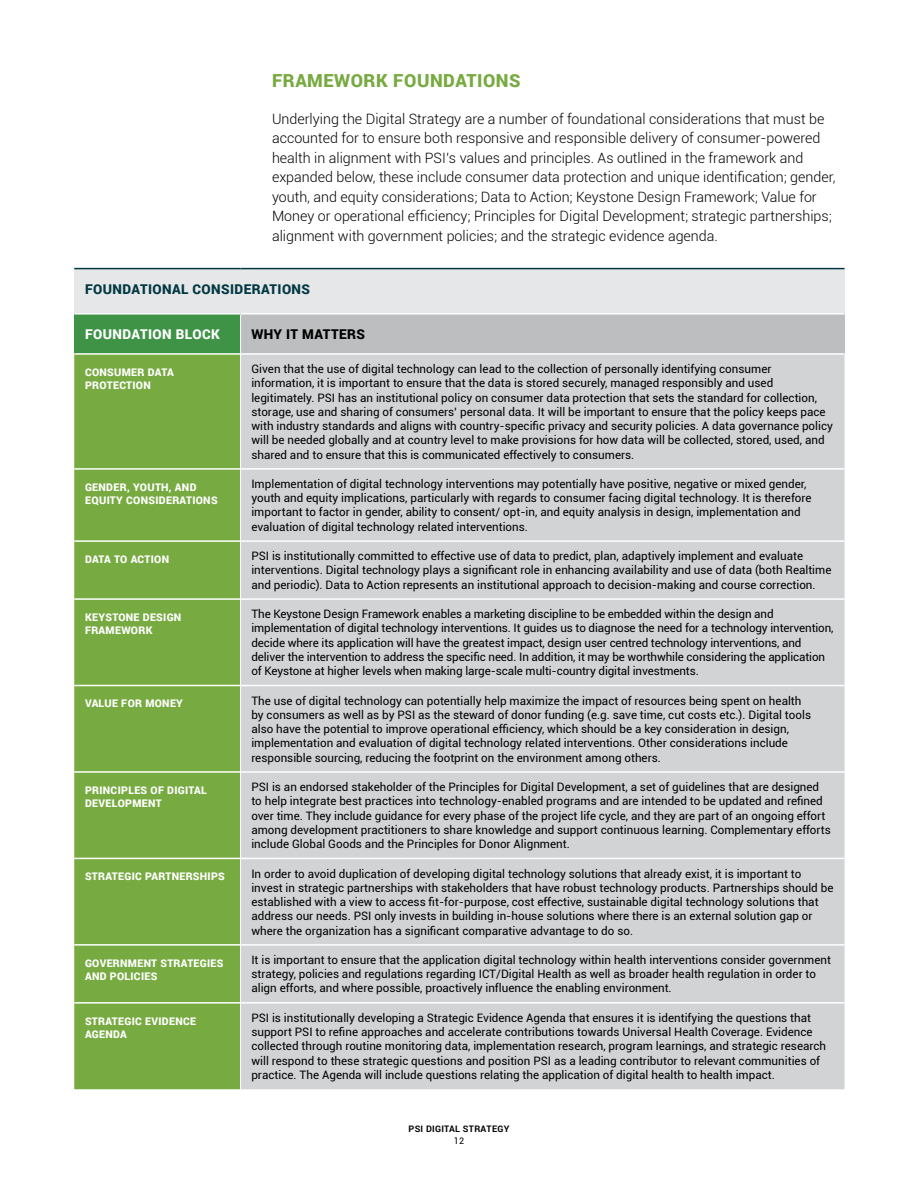
<style>
.page{position:relative;width:918px;height:1188px;background:#fff}
.page>*{position:absolute;margin:0;border:0;box-sizing:border-box;transform-origin:0 0}
.t1{font:900 18px "Roboto";letter-spacing:.03em;color:#78aa42}
.t2{font:300 14.25px/19.5px "Roboto";color:#000}
.t3{font:900 13.5px "Roboto";letter-spacing:.03em;color:#023843}
.t4{font:900 13.5px "Roboto";letter-spacing:.03em;color:#fff}
.t5{font:900 13.5px "Roboto";letter-spacing:.03em;color:#000}
.t6{font:11.7px/14.2px "Roboto";color:#000}
.t7{font:900 10.5px/13.5px "Roboto";letter-spacing:.03em;color:#fff}
.t8{font:700 9px "Roboto";letter-spacing:.03em;color:#000}
.t9{font:9px "Roboto";color:#000}
</style>
<div class="page">
<div style="left:74px;top:269px;width:771px;height:45px;background:#e6e7e8"></div>
<div style="left:74px;top:314px;width:167px;height:40px;background:#3f9347"></div>
<div style="left:241px;top:314px;width:604px;height:40px;background:#bcbec0"></div>
<div style="left:74px;top:355px;width:166px;height:734px;background:#78aa42"></div>
<div style="left:241px;top:355px;width:604px;height:734px;background:#d1d3d4"></div>
<hr style="left:74px;top:268px;width:167px;height:1px;background:#023843">
<hr style="left:241px;top:268px;width:604px;height:1px;background:#023843">
<hr style="left:74px;top:313px;width:167px;height:2px;background:#fff">
<hr style="left:241px;top:313px;width:604px;height:2px;background:#fff">
<hr style="left:74px;top:353px;width:166px;height:2px;background:#fff">
<hr style="left:241px;top:353px;width:604px;height:2px;background:#fff">
<hr style="left:74px;top:468px;width:166px;height:2px;background:#fff">
<hr style="left:241px;top:468px;width:604px;height:2px;background:#fff">
<hr style="left:74px;top:540px;width:166px;height:2px;background:#fff">
<hr style="left:241px;top:540px;width:604px;height:2px;background:#fff">
<hr style="left:74px;top:598px;width:166px;height:2px;background:#fff">
<hr style="left:241px;top:598px;width:604px;height:2px;background:#fff">
<hr style="left:74px;top:685px;width:166px;height:1px;background:#fff">
<hr style="left:241px;top:685px;width:604px;height:1px;background:#fff">
<hr style="left:74px;top:771px;width:166px;height:2px;background:#fff">
<hr style="left:241px;top:771px;width:604px;height:2px;background:#fff">
<hr style="left:74px;top:858px;width:166px;height:1px;background:#fff">
<hr style="left:241px;top:858px;width:604px;height:1px;background:#fff">
<hr style="left:74px;top:944px;width:166px;height:2px;background:#fff">
<hr style="left:241px;top:944px;width:604px;height:2px;background:#fff">
<hr style="left:74px;top:1002px;width:166px;height:2px;background:#fff">
<hr style="left:241px;top:1002px;width:604px;height:2px;background:#fff">
<hr style="left:240px;top:315px;width:1px;height:39px;background:#fff">
<h1 class="t1" style="left:272px;top:68px;width:250px">FRAMEWORK FOUNDATIONS</h1>
<p class="t2" style="left:272px;top:109px;width:565px">Underlying the Digital Strategy are a number of foundational considerations that must be accounted for to ensure both responsive and responsible delivery of consumer-powered health in alignment with PSI’s values and principles. As outlined in the framework and expanded below, these include consumer data protection and unique identification; gender, youth, and equity considerations; Data to Action; Keystone Design Framework; Value for Money or operational efficiency; Principles for Digital Development; strategic partnerships; alignment with government policies; and the strategic evidence agenda.</p>
<p class="t3" style="left:85px;top:279px;width:227px">FOUNDATIONAL CONSIDERATIONS</p>
<p class="t4" style="left:85px;top:324px;width:136px">FOUNDATION BLOCK</p>
<p class="t5" style="left:251px;top:324px;width:115px">WHY IT MATTERS</p>
<p class="t7" style="left:85px;top:365px;width:90px">CONSUMER DATA<br>PROTECTION</p>
<p class="t6" style="left:251px;top:361px;width:583px">Given that the use of digital technology can lead to the collection of personally identifying consumer information, it is important to ensure that the data is stored securely, managed responsibly and used legitimately. PSI has an institutional policy on consumer data protection that sets the standard for collection, storage, use and sharing of consumers’ personal data. It will be important to ensure that the policy keeps pace with industry standards and aligns with country-specific privacy and security policies. A data governance policy will be needed globally and at country level to make provisions for how data will be collected, stored, used, and shared and to ensure that this is communicated effectively to consumers.</p>
<p class="t7" style="left:85px;top:480px;width:134px">GENDER, YOUTH, AND<br>EQUITY CONSIDERATIONS</p>
<p class="t6" style="left:251px;top:476px;width:562px">Implementation of digital technology interventions may potentially have positive, negative or mixed gender, youth and equity implications, particularly with regards to consumer facing digital technology. It is therefore important to factor in gender, ability to consent/ opt-in, and equity analysis in design, implementation and evaluation of digital technology related interventions.</p>
<p class="t7" style="left:85px;top:552px;width:86px">DATA TO ACTION</p>
<p class="t6" style="left:251px;top:548px;width:582px">PSI is institutionally committed to effective use of data to predict, plan, adaptively implement and evaluate interventions. Digital technology plays a significant role in enhancing availability and use of data (both Realtime and periodic). Data to Action represents an institutional approach to decision-making and course correction.</p>
<p class="t7" style="left:85px;top:610px;width:98px">KEYSTONE DESIGN<br>FRAMEWORK</p>
<p class="t6" style="left:251px;top:606px;width:584px">The Keystone Design Framework enables a marketing discipline to be embedded within the design and implementation of digital technology interventions. It guides us to diagnose the need for a technology intervention, decide where its application will have the greatest impact, design user centred technology interventions, and deliver the intervention to address the specific need. In addition, it may be worthwhile considering the application of Keystone at higher levels when making large-scale multi-country digital investments.</p>
<p class="t7" style="left:85px;top:696px;width:99px">VALUE FOR MONEY</p>
<p class="t6" style="left:251px;top:693px;width:561px">The use of digital technology can potentially help maximize the impact of resources being spent on health by consumers as well as by PSI as the steward of donor funding (e.g. save time, cut costs etc.). Digital tools also have the potential to improve operational efficiency, which should be a key consideration in design, implementation and evaluation of digital technology related interventions. Other considerations include responsible sourcing, reducing the footprint on the environment among others.</p>
<p class="t7" style="left:85px;top:783px;width:123px">PRINCIPLES OF DIGITAL<br>DEVELOPMENT</p>
<p class="t6" style="left:251px;top:779px;width:581px">PSI is an endorsed stakeholder of the Principles for Digital Development, a set of guidelines that are designed to help integrate best practices into technology-enabled programs and are intended to be updated and refined over time. They include guidance for every phase of the project life cycle, and they are part of an ongoing effort among development practitioners to share knowledge and support continuous learning. Complementary efforts include Global Goods and the Principles for Donor Alignment.</p>
<p class="t7" style="left:85px;top:869px;width:141px">STRATEGIC PARTNERSHIPS</p>
<p class="t6" style="left:251px;top:866px;width:584px">In order to avoid duplication of developing digital technology solutions that already exist, it is important to invest in strategic partnerships with stakeholders that have robust technology products. Partnerships should be established with a view to access fit-for-purpose, cost effective, sustainable digital technology solutions that address our needs. PSI only invests in building in-house solutions where there is an external solution gap or where the organization has a significant comparative advantage to do so.</p>
<p class="t7" style="left:85px;top:956px;width:140px">GOVERNMENT STRATEGIES<br>AND POLICIES</p>
<p class="t6" style="left:251px;top:952px;width:581px">It is important to ensure that the application digital technology within health interventions consider government strategy, policies and regulations regarding ICT/Digital Health as well as broader health regulation in order to align efforts, and where possible, proactively influence the enabling environment.</p>
<p class="t7" style="left:85px;top:1014px;width:113px">STRATEGIC EVIDENCE<br>AGENDA</p>
<p class="t6" style="left:251px;top:1010px;width:576px">PSI is institutionally developing a Strategic Evidence Agenda that ensures it is identifying the questions that support PSI to refine approaches and accelerate contributions towards Universal Health Coverage. Evidence collected through routine monitoring data, implementation research, program learnings, and strategic research will respond to these strategic questions and position PSI as a leading contributor to relevant communities of practice. The Agenda will include questions relating the application of digital health to health impact.</p>
<p class="t8" style="left:409px;top:1122px;width:102px">PSI DIGITAL STRATEGY</p>
<p class="t9" style="left:454px;top:1134px;width:12px">12</p>
</div>
